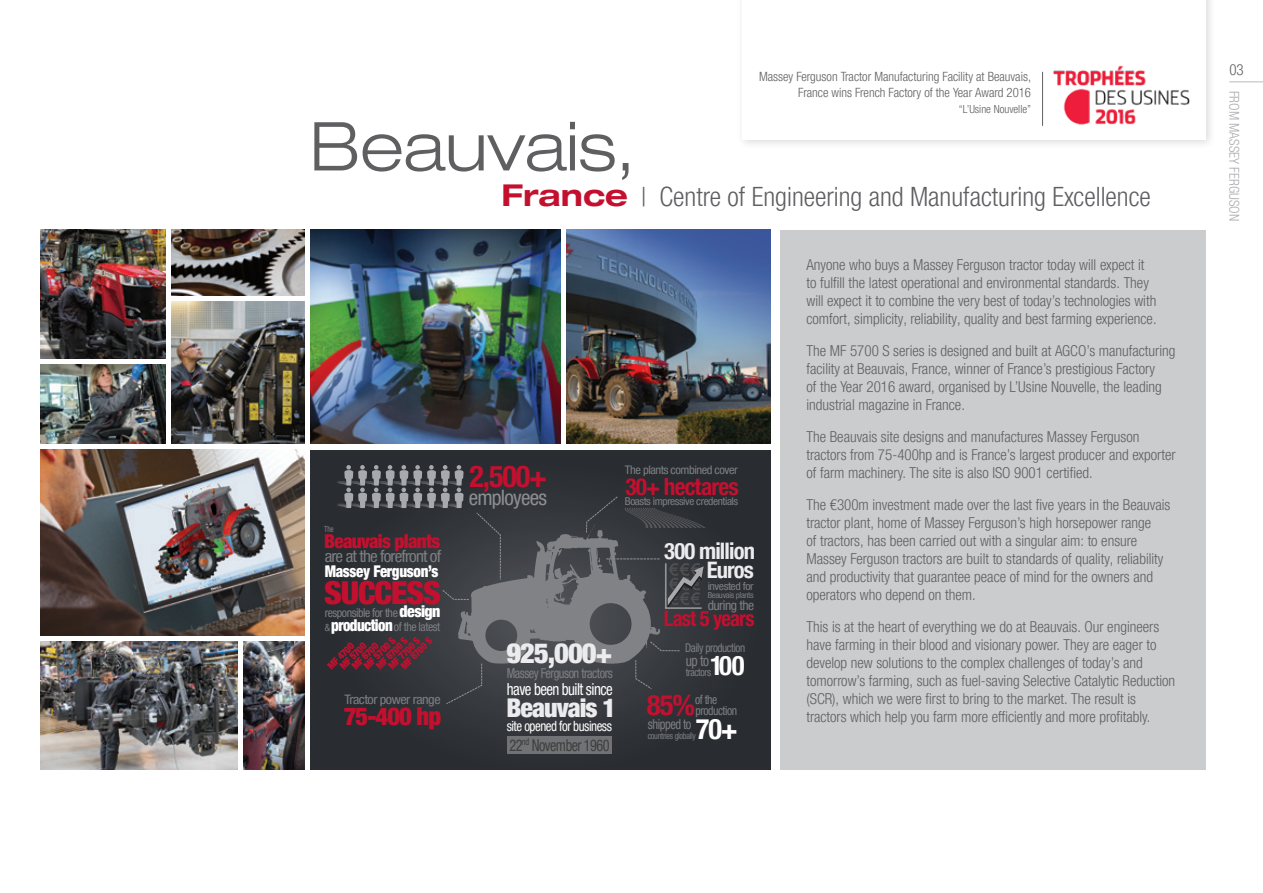
<style>
.page{position:relative;width:1263px;height:893px;background:#fff}
.page>*{position:absolute;margin:0;border:0;box-sizing:border-box;transform-origin:0 0}
.t1{font:300 expanded 67.5px "Helvetica Neue LTW1 G";color:#5f5f62}
.t2{font:900 condensed 31.65px "Helvetica Neue LTW1 G";letter-spacing:-.035em;color:#c3102f;scale:1.05 1}
.t3{font:700 condensed 30.3px "Helvetica Neue LTW1 G";color:#c3102f}
.t4{font:700 condensed 28.5px "Helvetica Neue LTW1 G";color:#fff}
.t5{font:700 condensed 28.2px "Helvetica Neue LTW1 G";color:#c3102f}
.t6{font:900 condensed 28.05px "Helvetica Neue LTW1 G";letter-spacing:-.035em;color:#ececee}
.t7{font:700 condensed 27.15px "Helvetica Neue LTW1 G";color:#fff}
.t8{font:300 condensed 26.55px "Helvetica Neue LTW1 G";color:#5f5f62}
.t9{font:900 condensed 25.8px "Helvetica Neue LTW1 G";letter-spacing:-.035em;color:#ececee}
.t10{font:900 condensed 24.9px "Helvetica Neue LTW1 G";letter-spacing:-.035em;color:#c3102f}
.t11{font:700 condensed 23.7px "Helvetica Neue LTW1 G";letter-spacing:-.035em;color:#c3102f}
.t12{font:700 condensed 22.65px "Helvetica Neue LTW1 G";letter-spacing:-.035em;color:#ececee}
.t13{font:700 condensed 21.6px "Helvetica Neue LTW1 G";letter-spacing:-.035em;color:#c3102f;scale:.96 1}
.t14{font:condensed 21.15px "Helvetica Neue LTW1 G";letter-spacing:-.035em;color:#8c8e91}
.t15{font:900 condensed 19.05px "Helvetica Neue LTW1 G";letter-spacing:-.035em;color:#c3102f}
.t16{font:condensed 16.5px "Helvetica Neue LTW1 G";letter-spacing:-.05em;color:#7d7f82;scale:1.04 1}
.t17{font:condensed 16.5px "Helvetica Neue LTW1 G";letter-spacing:-.035em;color:#fff;scale:.9 1}
.t18{font:900 condensed 16.2px "Helvetica Neue LTW1 G";letter-spacing:-.035em;color:#fff;scale:.93 1}
.t19{font:condensed 16.2px "Helvetica Neue LTW1 G";letter-spacing:-.035em;color:#3e3e3f;scale:.87 1}
.t20{font:900 condensed 16.2px "Helvetica Neue LTW1 G";letter-spacing:-.035em;color:#fff;scale:.91 1}
.t21{font:900 condensed 16.2px "Helvetica Neue LTW1 G";letter-spacing:-.035em;color:#fff}
.t22{font:condensed 15.15px "Helvetica Neue LTW1 G";color:#7d7f82;scale:.89 1}
.t23{font:300 condensed 15px/18px "Helvetica Neue LTW1 G";color:#5f5f62}
.t24{font:condensed 14.1px "Helvetica Neue LTW1 G";letter-spacing:-.035em;color:#fff;scale:.92 1}
.t25{font:condensed 13.8px "Helvetica Neue LTW1 G";letter-spacing:-.035em;color:#7d7f82;scale:.9 1}
.t26{font:condensed 13.65px "Helvetica Neue LTW1 G";letter-spacing:-.035em;color:#7d7f82;scale:.89 1}
.t27{font:300 condensed 13.5px "Helvetica Neue LTW1 G";color:#abacb0}
.t28{font:condensed 13.35px "Helvetica Neue LTW1 G";letter-spacing:-.035em;color:#7d7f82}
.t29{font:condensed 13.05px "Helvetica Neue LTW1 G";letter-spacing:-.035em;color:#7d7f82;scale:1.09 1}
.t30{font:300 condensed 12.75px/15.9px "Helvetica Neue LTW1 G";color:#5f5f62;text-align:right}
.t31{font:condensed 12.6px "Helvetica Neue LTW1 G";letter-spacing:-.035em;color:#7d7f82;scale:.92 1}
.t32{font:condensed 12.15px "Helvetica Neue LTW1 G";letter-spacing:-.035em;color:#7d7f82}
.t33{font:condensed 12.15px "Helvetica Neue LTW1 G";letter-spacing:-.035em;color:#7d7f82;scale:.92 1}
.t34{font:condensed 11.85px "Helvetica Neue LTW1 G";letter-spacing:-.035em;color:#7d7f82;scale:1.05 1}
.t35{font:300 condensed 11.1px "Helvetica Neue LTW1 G";color:#5f5f62}
.t36{font:condensed 10.95px "Helvetica Neue LTW1 G";letter-spacing:-.035em;color:#7d7f82;scale:1.07 1}
.t37{font:condensed 10.8px "Helvetica Neue LTW1 G";letter-spacing:-.035em;color:#7d7f82;scale:1.05 1}
.t38{font:condensed 10.65px "Helvetica Neue LTW1 G";letter-spacing:-.035em;color:#7d7f82;scale:.92 1}
.t39{font:900 condensed 10.05px "Helvetica Neue LTW1 G";color:#c3102f}
.t40{font:condensed 10.05px "Helvetica Neue LTW1 G";color:#7d7f82;scale:.95 1}
.t41{font:condensed 9px "Helvetica Neue LTW1 G";letter-spacing:-.035em;color:#7d7f82;scale:.91 1}
.t42{font:condensed 8.4px "Helvetica Neue LTW1 G";color:#7d7f82;scale:.86 1}
.t43{font:condensed 8.25px "Helvetica Neue LTW1 G";letter-spacing:-.035em;color:#7d7f82;scale:1.05 1}
.s1{font-weight:700;font-stretch:expanded;font-size:30px;color:#c3102f}
</style>
<div class="page">
<div style="left:736px;top:0;width:480px;height:149px;background:#231f20;opacity:.16"></div>
<div style="left:742px;top:0;width:464px;height:139px;background:#fff"></div>
<hr style="left:1042px;top:72px;width:1px;height:54px;background:#5f5f62">
<img style="left:1053px;top:65px;width:137px;height:60px">
<div style="left:780px;top:230px;width:426px;height:539px;background:#cbccce"></div>
<img style="left:244px;top:641px;width:61px;height:128px">
<img style="left:172px;top:230px;width:133px;height:65px">
<img style="left:172px;top:301px;width:133px;height:143px">
<img style="left:41px;top:364px;width:125px;height:80px">
<img style="left:41px;top:641px;width:197px;height:128px">
<div style="left:311px;top:450px;width:460px;height:319px;background:#292c31"></div>
<div style="left:457px;top:705px;width:180px;height:23px;background:#35383d"></div>
<svg style="left:337px;top:465px;width:368px;height:240px"></svg>
<img style="left:311px;top:230px;width:249px;height:214px">
<img style="left:41px;top:230px;width:125px;height:128px">
<img style="left:566px;top:230px;width:205px;height:213px">
<img style="left:41px;top:450px;width:264px;height:185px">
<hr style="left:1229px;top:81px;width:34px;height:1px;background:#babbbe">
<div style="left:507px;top:736px;width:105px;height:18px;background:#717275"></div>
<p class="t30" style="left:759px;top:69px;width:273px">Massey Ferguson Tractor Manufacturing Facility at Beauvais,<br>France wins French Factory of the Year Award 2016</p>
<p class="t35" style="left:959px;top:102px;width:74px">“L’Usine Nouvelle”</p>
<p class="t1" style="left:310px;top:105px;width:327px">Beauvais,</p>
<p class="t8" style="left:501px;top:182px;width:651px"><span class="s1">France</span> | Centre of Engineering and Manufacturing Excellence</p>
<p class="t42" style="left:324px;top:524px;width:12px">The</p>
<p class="t16" style="left:325px;top:546px;width:114px">are at the forefront of</p>
<p class="t15" style="left:324px;top:529px;width:118px">Beauvais plants</p>
<p class="t2" style="left:324px;top:574px;width:113px">SUCCESS</p>
<p class="t18" style="left:325px;top:561px;width:124px">Massey Ferguson’s</p>
<p class="t21" style="left:400px;top:602px;width:42px">design</p>
<p class="t32" style="left:325px;top:606px;width:75px">responsible for the</p>
<p class="t20" style="left:331px;top:616px;width:69px">production</p>
<p class="t40" style="left:325px;top:621px;width:7px">&amp;</p>
<p class="t32" style="left:394px;top:620px;width:48px">of the latest</p>
<p class="t39" style="left:361px;top:663px;width:41px;rotate:-45deg">MF 5700 S</p>
<p class="t39" style="left:374px;top:663px;width:41px;rotate:-45deg">MF 6700 S</p>
<p class="t39" style="left:386px;top:663px;width:41px;rotate:-45deg">MF 7700 S</p>
<p class="t39" style="left:398px;top:663px;width:41px;rotate:-45deg">MF 8700 S</p>
<p class="t39" style="left:325px;top:663px;width:34px;rotate:-45deg">MF 4700</p>
<p class="t39" style="left:337px;top:663px;width:34px;rotate:-45deg">MF 5700</p>
<p class="t39" style="left:349px;top:663px;width:34px;rotate:-45deg">MF 6700</p>
<p class="t29" style="left:344px;top:692px;width:90px">Tractor power range</p>
<p class="t10" style="left:344px;top:701px;width:99px">75-400 hp</p>
<p class="t3" style="left:469px;top:458px;width:79px">2,500+</p>
<p class="t14" style="left:469px;top:485px;width:80px">employees</p>
<p class="t34" style="left:625px;top:463px;width:109px">The plants combined cover</p>
<p class="t11" style="left:625px;top:472px;width:115px">30+ hectares</p>
<p class="t37" style="left:625px;top:495px;width:109px">Boasts impressive credentials</p>
<p class="t6" style="left:506px;top:636px;width:108px">925,000+</p>
<p class="t9" style="left:506px;top:692px;width:111px">Beauvais 1</p>
<p class="t26" style="left:507px;top:665px;width:121px">Massey Ferguson tractors</p>
<p class="t17" style="left:507px;top:680px;width:119px">have been built since</p>
<p class="t24" style="left:507px;top:718px;width:116px">site opened for business</p>
<p class="t19" style="left:509px;top:736px;width:117px">22<sup>nd</sup> November 1960</p>
<p class="t12" style="left:664px;top:537px;width:92px">300 million</p>
<p class="t12" style="left:707px;top:557px;width:49px">Euros</p>
<p class="t36" style="left:708px;top:579px;width:44px">invested for</p>
<p class="t43" style="left:708px;top:590px;width:45px">Beauvais plants</p>
<p class="t28" style="left:708px;top:597px;width:48px">during the</p>
<p class="t33" style="left:685px;top:641px;width:67px">Daily production</p>
<p class="t38" style="left:686px;top:665px;width:29px">tractors</p>
<p class="t13" style="left:664px;top:606px;width:96px">Last 5 years</p>
<p class="t7" style="left:710px;top:649px;width:36px">100</p>
<p class="t22" style="left:686px;top:652px;width:28px">up to</p>
<p class="t5" style="left:647px;top:688px;width:50px">85%</p>
<p class="t31" style="left:695px;top:692px;width:26px">of the</p>
<p class="t31" style="left:695px;top:703px;width:47px">production</p>
<p class="t4" style="left:696px;top:711px;width:44px">70+</p>
<p class="t25" style="left:648px;top:715px;width:50px">shipped to</p>
<p class="t41" style="left:648px;top:730px;width:54px">countries globally</p>
<p class="t23" style="left:806px;top:256px;width:352px">Anyone who buys a Massey Ferguson tractor today will expect it to fulfill the latest operational and environmental standards. They will expect it to combine the very best of today’s technologies with comfort, simplicity, reliability, quality and best farming experience.</p>
<p class="t23" style="left:806px;top:342px;width:370px">The MF 5700 S series is designed and built at AGCO’s manufacturing facility at Beauvais, France, winner of France’s prestigious Factory<br>of the Year 2016 award, organised by L’Usine Nouvelle, the leading industrial magazine in France.</p>
<p class="t23" style="left:806px;top:428px;width:371px">The Beauvais site designs and manufactures Massey Ferguson tractors from 75-400hp and is France’s largest producer and exporter of farm machinery. The site is also ISO 9001 certified.</p>
<p class="t23" style="left:806px;top:496px;width:365px">The €300m investment made over the last five years in the Beauvais tractor plant, home of Massey Ferguson’s high horsepower range<br>of tractors, has been carried out with a singular aim: to ensure Massey Ferguson tractors are built to standards of quality, reliability and productivity that guarantee peace of mind for the owners and operators who depend on them.</p>
<p class="t23" style="left:806px;top:618px;width:370px">This is at the heart of everything we do at Beauvais. Our engineers have farming in their blood and visionary power. They are eager to develop new solutions to the complex challenges of today’s and tomorrow’s farming, such as fuel-saving Selective Catalytic Reduction (SCR), which we were first to bring to the market. The result is tractors which help you farm more efficiently and more profitably.</p>
<p class="t23" style="left:1229px;top:61px;width:16px">03</p>
<p class="t27" style="left:1242px;top:91px;width:132px;rotate:90deg">FROM MASSEY FERGUSON</p>
</div>
